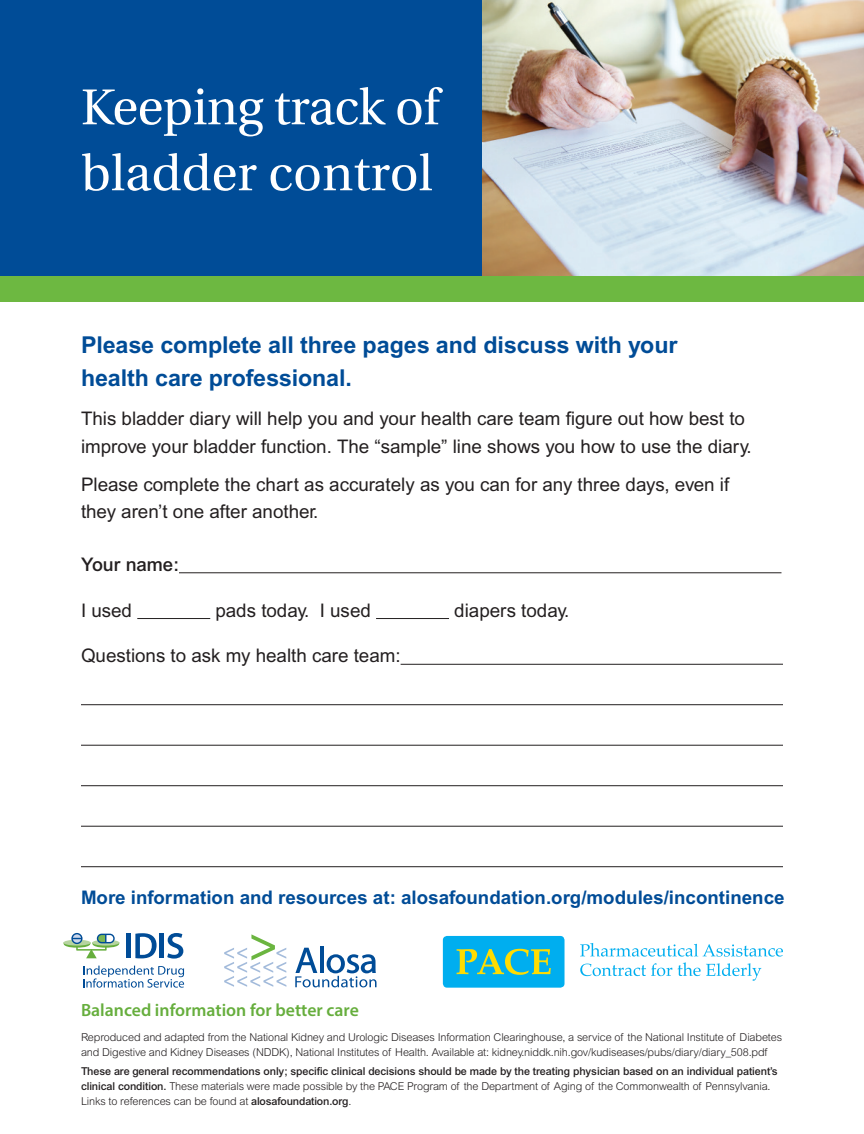
<style>
.page{position:relative;width:864px;height:1134px;background:#fff}
.page>*{position:absolute;margin:0;border:0;box-sizing:border-box;transform-origin:0 0}
.t1{font:50.25px/66px "Utopia";letter-spacing:-.005em;color:#fff}
.t2{font:700 23.25px/33px "Arial";letter-spacing:-.005em;color:#004c97}
.t3{font:18.75px/27.8px "Arial";color:#231f20}
.t4{font:700 18.75px "Arial";color:#004c97}
.t5{font:500 18.75px "Arial";color:#231f20}
.t6{font:600 17.7px "Myriad Pro";color:#66ae3d}
.t7{font:500 10.8px/15px "Arial";letter-spacing:-.005em;color:#231f20}
.t8{font:300 10.8px/15px "Arial";letter-spacing:-.01em;color:#231f20}
.s1{font-weight:300}
</style>
<div class="page">
<div style="left:0;top:0;width:864px;height:290px;background:#004c97"></div>
<hr style="left:179px;top:572px;width:602px;height:1px;background:#231f20">
<hr style="left:137px;top:618px;width:73px;height:1px;background:#231f20">
<hr style="left:376px;top:618px;width:73px;height:1px;background:#231f20">
<hr style="left:401px;top:664px;width:319px;height:1px;background:#231f20">
<hr style="left:720px;top:664px;width:63px;height:1px;background:#231f20">
<hr style="left:81px;top:704px;width:702px;height:1px;background:#231f20">
<hr style="left:81px;top:745px;width:702px;height:1px;background:#231f20">
<hr style="left:81px;top:785px;width:702px;height:1px;background:#231f20">
<hr style="left:81px;top:826px;width:702px;height:1px;background:#231f20">
<hr style="left:81px;top:866px;width:702px;height:1px;background:#231f20">
<img style="left:483px;top:0;width:381px;height:276px">
<div style="left:0;top:276px;width:864px;height:25px;background:#6db841"></div>
<svg style="left:224px;top:934px;width:62px;height:53px"></svg>
<hr style="left:320px;top:946px;width:3px;height:27px;background:#004c97">
<svg style="left:295px;top:948px;width:82px;height:39px"></svg>
<hr style="left:127px;top:933px;width:4px;height:25px;background:#004c97">
<svg style="left:135px;top:933px;width:22px;height:25px"></svg>
<hr style="left:160px;top:933px;width:4px;height:25px;background:#004c97">
<svg style="left:167px;top:933px;width:16px;height:26px"></svg>
<svg style="left:83px;top:966px;width:101px;height:22px"></svg>
<svg style="left:63px;top:934px;width:57px;height:24px"></svg>
<div style="left:443px;top:936px;width:122px;height:52px;background:#00aeef;border-radius:4px"></div>
<svg style="left:457px;top:949px;width:94px;height:26px"></svg>
<svg style="left:580px;top:943px;width:203px;height:38px"></svg>
<h1 class="t1" style="left:81px;top:75px;width:360px">Keeping track of bladder control</h1>
<h2 class="t2" style="left:81px;top:328px;width:598px">Please complete all three pages and discuss with your health care professional.</h2>
<h3 class="t3" style="left:81px;top:405px;width:672px">This bladder diary will help you and your health care team figure out how best to improve your bladder function. The “sample” line shows you how to use the diary.</h3>
<h3 class="t3" style="left:81px;top:470px;width:650px">Please complete the chart as accurately as you can for any three days, even if they aren’t one after another.</h3>
<h3 class="t5" style="left:81px;top:553px;width:100px">Your name:</h3>
<h3 class="t3" style="left:81px;top:596px;width:53px">I used</h3>
<h3 class="t3" style="left:215px;top:596px;width:157px">pads today. I used</h3>
<h3 class="t3" style="left:454px;top:596px;width:117px">diapers today.</h3>
<h3 class="t3" style="left:81px;top:642px;width:321px">Questions to ask my health care team:</h3>
<h3 class="t4" style="left:81px;top:886px;width:705px">More information and resources at: alosafoundation.org/modules/incontinence</h3>
<h3 class="t6" style="left:81px;top:999px;width:279px">Balanced information for better care</h3>
<p class="t8" style="left:81px;top:1030px;width:703px">Reproduced and adapted from the National Kidney and Urologic Diseases Information Clearinghouse, a service of the National Institute of Diabetes and Digestive and Kidney Diseases (NDDK), National Institutes of Health. Available at: kidney.niddk.nih.gov/kudiseases/pubs/diary/diary_508.pdf</p>
<p class="t7" style="left:81px;top:1064px;width:698px">These are general recommendations only; specific clinical decisions should be made by the treating physician based on an individual patient’s clinical condition. <span class="s1">These materials were made possible by the PACE Program of the Department of Aging of the Commonwealth of Pennsylvania.<br>Links to references can be found at</span> alosafoundation.org<span class="s1">.</span></p>
</div>
